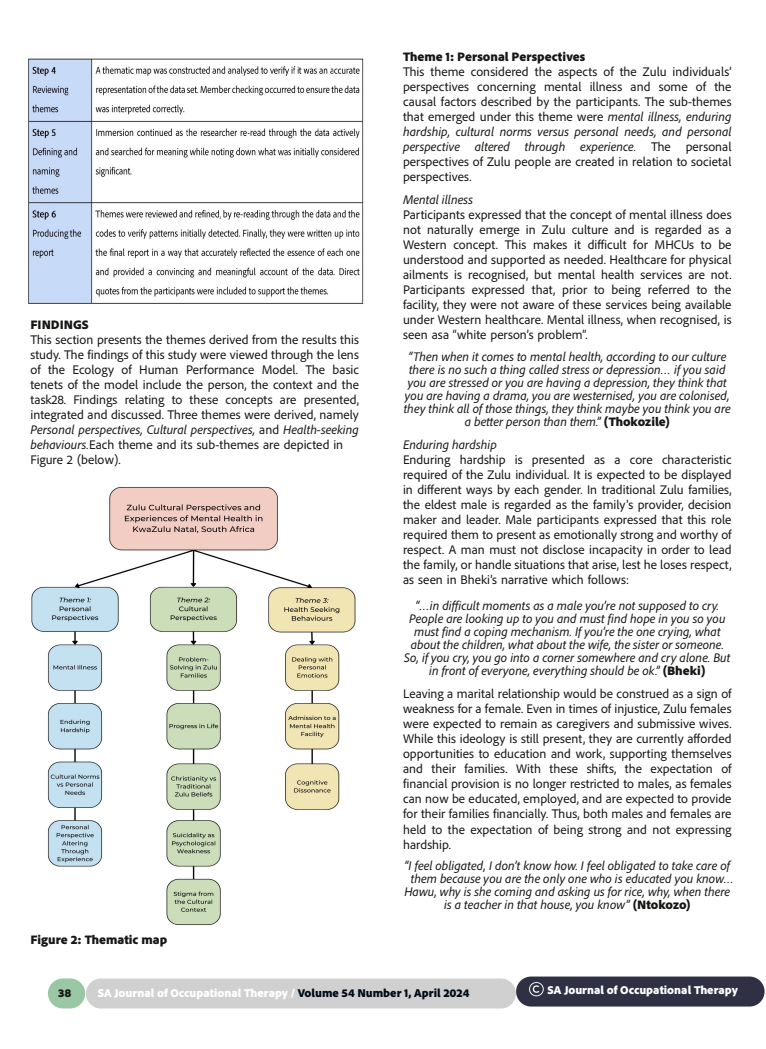
<style>
.page{position:relative;width:766px;height:1049px;background:#fff}
.page>*{position:absolute;margin:0;border:0;box-sizing:border-box;transform-origin:0 0}
.t1{font:13px/15px "Adobe Clean";letter-spacing:.005em;color:#181715;text-align:justify}
.t2{font:italic 13px/13px "Adobe Clean";color:#181715;text-align:center}
.t3{font:900 13px "Adobe Clean";color:#181715}
.t4{font:900 12px "Adobe Clean";color:#fff}
.t5{font:900 12px "Adobe Clean";color:#181715}
.s1{font-style:italic}
.s2{font-weight:900;font-style:normal}
.s3{color:#000b18}
</style>
<div class="page">
<div style="left:516px;top:976px;width:248px;height:30px;background:#2f3044;border-radius:15px"></div>
<div style="left:86px;top:978px;width:430px;height:30px;background:#d0d0d1;border-radius:15px"></div>
<div style="left:48px;top:978px;width:37px;height:30px;background:#9bc8a4;border-radius:15px"></div>
<img style="left:529px;top:982px;width:15px;height:15px">
<img style="left:28px;top:58px;width:336px;height:246px">
<img style="left:31px;top:487px;width:325px;height:439px">
<p class="t3" style="left:30px;top:316px;width:60px">FINDINGS</p>
<p class="t1" style="left:30px;top:332px;width:330px;text-align:left">This section presents the themes derived from the results this study. The findings of this study were viewed through the lens of the Ecology of Human Performance Model. The basic tenets of the model include the person, the context and the task28. Findings relating to these concepts are presented, integrated and discussed. Three themes were derived, namely <span class="s1">Personal perspectives, Cultural perspectives,</span> and <span class="s1">Health-seeking behaviours.</span>Each theme and its sub-themes are depicted in Figure 2 (below).</p>
<p class="t3" style="left:30px;top:931px;width:138px">Figure 2: Thematic map</p>
<p class="t3" style="left:403px;top:48px;width:184px">Theme 1: Personal Perspectives</p>
<p class="t1" style="left:403px;top:64px;width:330px">This theme considered the aspects of the Zulu individuals’ perspectives concerning mental illness and some of the causal factors described by the participants. The sub-themes that emerged under this theme were <span class="s1">mental illness, enduring hardship, cultural norms versus personal needs, and personal perspective altered through experience.</span> The personal perspectives of Zulu people are created in relation to societal perspectives.</p>
<p class="t2" style="left:403px;top:193px;width:71px">Mental illness</p>
<p class="t1" style="left:403px;top:207px;width:330px">Participants expressed that the concept of mental illness does not naturally emerge in Zulu culture and is regarded as a Western concept. This makes it difficult for MHCUs to be understood and supported as needed. Healthcare for physical ailments is recognised, but mental health services are not.<br>Participants expressed that, prior to being referred to the facility, they were not aware of these services being available under Western healthcare. Mental illness, when recognised, is seen asa “white person’s problem”.</p>
<p class="t2" style="left:403px;top:350px;width:328px">“Then when it comes to mental health, according to our culture there is no such a thing called stress or depression… if you said you are stressed or you are having a depression, they think that you are having a drama, you are westernised, you are colonised, they think all of those things, they think maybe you think you are a better person than them.” <span class="s2">(Thokozile)</span></p>
<p class="t2" style="left:403px;top:438px;width:95px">Enduring hardship</p>
<p class="t1" style="left:403px;top:452px;width:330px">Enduring hardship is presented as a core characteristic required of the Zulu individual. It is expected to be displayed in different ways by each gender. In traditional Zulu families, the eldest male is regarded as the family's provider, decision maker and leader. Male participants expressed that this role required them to present as emotionally strong and worthy of respect. A man must not disclose incapacity in order to lead the family, or handle situations that arise, lest he loses respect, as seen in Bheki’s narrative which follows:</p>
<p class="t2" style="left:404px;top:599px;width:327px">“…in difficult moments as a male you’re not supposed to cry.<br>People are looking up to you and must find hope in you so you must find a coping mechanism. If you’re the one crying, what about the children, what about the wife, the sister or someone.<br>So, if you cry, you go into a corner somewhere and cry alone. But in front of everyone, everything should be ok.” <span class="s2">(Bheki)</span></p>
<p class="t1" style="left:403px;top:686px;width:330px">Leaving a marital relationship would be construed as a sign of weakness for a female. Even in times of injustice, Zulu females were expected to remain as caregivers and submissive wives.<br>While this ideology is still present, they are currently afforded opportunities to education and work, supporting themselves and their families. With these shifts, the expectation of financial provision is no longer restricted to males, as females can now be educated, employed, and are expected to provide for their families financially. Thus, both males and females are held to the expectation of being strong and not expressing hardship.</p>
<p class="t2" style="left:404px;top:858px;width:331px">“I feel obligated, I don’t know how. I feel obligated to take care of them because you are the only one who is educated you know… Hawu, why is she coming and asking us for rice, why, when there is a teacher in that house, you know” <span class="s2">(Ntokozo)</span></p>
<p class="t5" style="left:58px;top:985px;width:15px">38</p>
<p class="t4" style="left:98px;top:985px;width:373px">SA Journal of Occupational Therapy / <span class="s3">Volume 54 Number 1, April 2024</span></p>
<p class="t4" style="left:547px;top:982px;width:192px">SA Journal of Occupational Therapy</p>
</div>
